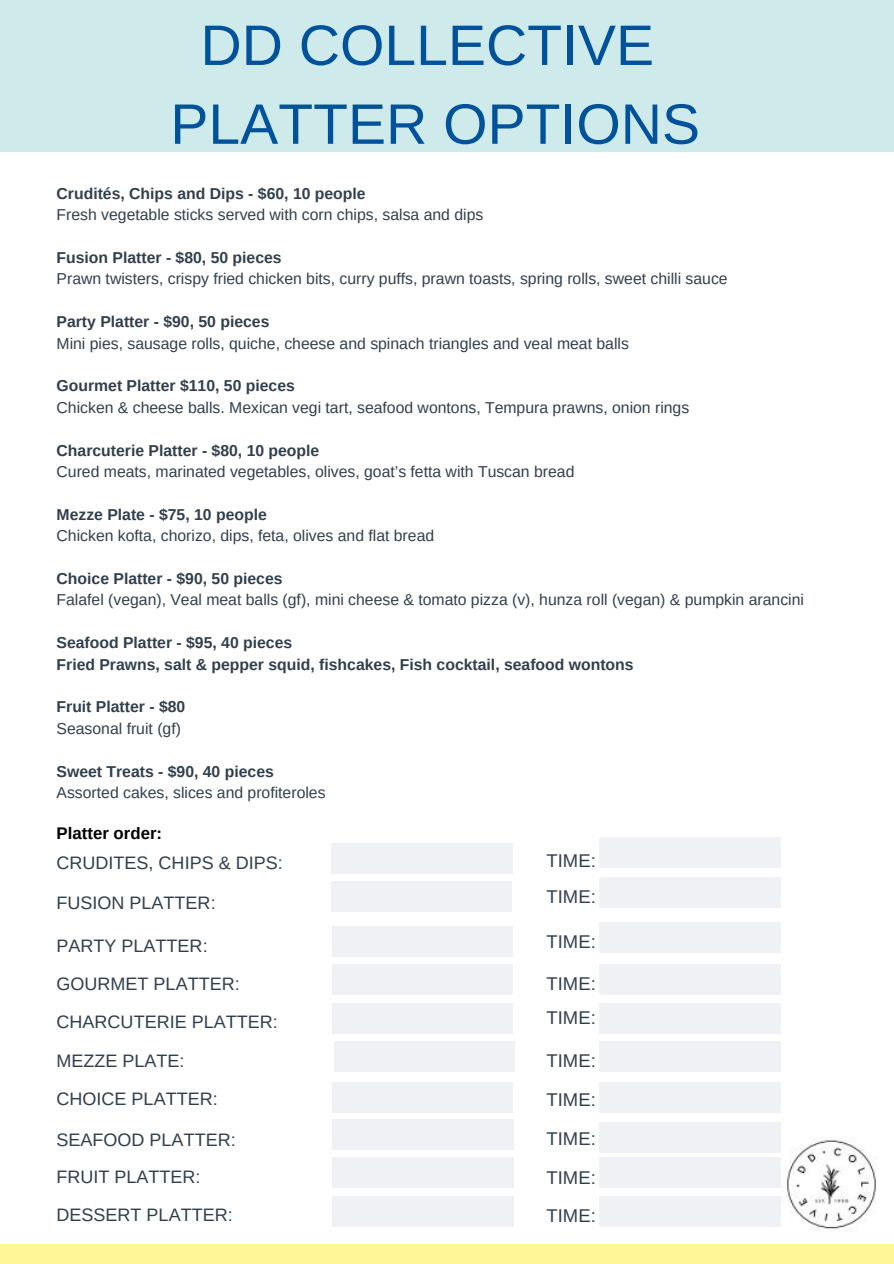
<style>
.page{position:relative;width:894px;height:1264px;background:#fff}
.page>*{position:absolute;margin:0;border:0;box-sizing:border-box;transform-origin:0 0}
.t1{font:57px "Arimo";color:#01529a}
.t2{font:18.45px "Arimo";color:#313f4c}
.t3{font:18px "Arimo";color:#313f4c}
.t4{font:700 16.8px "Arimo";color:#000}
.t5{font:15.75px "Arimo";color:#313f4c}
.t6{font:700 15.75px "Arimo";color:#313f4c}
</style>
<div class="page">
<div style="left:0;top:0;width:893px;height:152px;background:#ceeaeb"></div>
<img style="left:780px;top:1137px;width:96px;height:95px">
<div style="left:331px;top:881px;width:180px;height:31px;background:#eff1f4"></div>
<div style="left:331px;top:843px;width:181px;height:30px;background:#eff1f4"></div>
<div style="left:332px;top:926px;width:180px;height:30px;background:#eff1f4"></div>
<div style="left:332px;top:963px;width:180px;height:31px;background:#eff1f4"></div>
<div style="left:332px;top:1003px;width:180px;height:30px;background:#eff1f4"></div>
<div style="left:334px;top:1041px;width:180px;height:31px;background:#eff1f4"></div>
<div style="left:332px;top:1082px;width:180px;height:30px;background:#eff1f4"></div>
<div style="left:332px;top:1119px;width:181px;height:30px;background:#eff1f4"></div>
<div style="left:332px;top:1195px;width:181px;height:31px;background:#eff1f4"></div>
<div style="left:0;top:1244px;width:893px;height:19px;background:#fff698"></div>
<div style="left:599px;top:877px;width:181px;height:31px;background:#eff1f4"></div>
<div style="left:599px;top:922px;width:181px;height:30px;background:#eff1f4"></div>
<div style="left:599px;top:1003px;width:181px;height:30px;background:#eff1f4"></div>
<div style="left:599px;top:963px;width:181px;height:31px;background:#eff1f4"></div>
<div style="left:599px;top:1041px;width:181px;height:31px;background:#eff1f4"></div>
<div style="left:599px;top:1082px;width:181px;height:30px;background:#eff1f4"></div>
<div style="left:599px;top:1122px;width:181px;height:30px;background:#eff1f4"></div>
<div style="left:599px;top:1157px;width:181px;height:30px;background:#eff1f4"></div>
<div style="left:599px;top:1195px;width:181px;height:31px;background:#eff1f4"></div>
<div style="left:332px;top:1157px;width:182px;height:30px;background:#eff1f4"></div>
<div style="left:599px;top:837px;width:181px;height:31px;background:#eff1f4"></div>
<p class="t1" style="left:200px;top:13px;width:455px">DD COLLECTIVE</p>
<p class="t1" style="left:170px;top:92px;width:531px">PLATTER OPTIONS</p>
<p class="t6" style="left:57px;top:184px;width:310px">Crudités, Chips and Dips - $60, 10 people</p>
<p class="t5" style="left:57px;top:206px;width:428px">Fresh vegetable sticks served with corn chips, salsa and dips</p>
<p class="t6" style="left:57px;top:249px;width:226px">Fusion Platter - $80, 50 pieces</p>
<p class="t5" style="left:57px;top:270px;width:672px">Prawn twisters, crispy fried chicken bits, curry puffs, prawn toasts, spring rolls, sweet chilli sauce</p>
<p class="t6" style="left:57px;top:313px;width:214px">Party Platter - $90, 50 pieces</p>
<p class="t5" style="left:57px;top:334px;width:573px">Mini pies, sausage rolls, quiche, cheese and spinach triangles and veal meat balls</p>
<p class="t6" style="left:57px;top:377px;width:240px">Gourmet Platter $110, 50 pieces</p>
<p class="t5" style="left:57px;top:398px;width:634px">Chicken &amp; cheese balls. Mexican vegi tart, seafood wontons, Tempura prawns, onion rings</p>
<p class="t6" style="left:57px;top:441px;width:264px">Charcuterie Platter - $80, 10 people</p>
<p class="t5" style="left:57px;top:462px;width:519px">Cured meats, marinated vegetables, olives, goat’s fetta with Tuscan bread</p>
<p class="t6" style="left:57px;top:505px;width:212px">Mezze Plate - $75, 10 people</p>
<p class="t5" style="left:57px;top:527px;width:379px">Chicken kofta, chorizo, dips, feta, olives and flat bread</p>
<p class="t6" style="left:57px;top:569px;width:227px">Choice Platter - $90, 50 pieces</p>
<p class="t5" style="left:57px;top:591px;width:748px">Falafel (vegan), Veal meat balls (gf), mini cheese &amp; tomato pizza (v), hunza roll (vegan) &amp; pumpkin arancini</p>
<p class="t6" style="left:57px;top:634px;width:237px">Seafood Platter - $95, 40 pieces</p>
<p class="t6" style="left:57px;top:655px;width:578px">Fried Prawns, salt &amp; pepper squid, fishcakes, Fish cocktail, seafood wontons</p>
<p class="t6" style="left:57px;top:698px;width:130px">Fruit Platter - $80</p>
<p class="t5" style="left:57px;top:719px;width:126px">Seasonal fruit (gf)</p>
<p class="t6" style="left:57px;top:762px;width:219px">Sweet Treats - $90, 40 pieces</p>
<p class="t5" style="left:57px;top:783px;width:270px">Assorted cakes, slices and profiteroles</p>
<p class="t4" style="left:57px;top:823px;width:107px">Platter order:</p>
<p class="t3" style="left:57px;top:852px;width:227px">CRUDITES, CHIPS &amp; DIPS:</p>
<p class="t3" style="left:57px;top:892px;width:160px">FUSION PLATTER:</p>
<p class="t3" style="left:57px;top:935px;width:152px">PARTY PLATTER:</p>
<p class="t3" style="left:57px;top:973px;width:184px">GOURMET PLATTER:</p>
<p class="t3" style="left:57px;top:1011px;width:222px">CHARCUTERIE PLATTER:</p>
<p class="t3" style="left:57px;top:1050px;width:129px">MEZZE PLATE:</p>
<p class="t3" style="left:57px;top:1089px;width:162px">CHOICE PLATTER:</p>
<p class="t3" style="left:57px;top:1129px;width:180px">SEAFOOD PLATTER:</p>
<p class="t3" style="left:57px;top:1166px;width:145px">FRUIT PLATTER:</p>
<p class="t3" style="left:57px;top:1204px;width:177px">DESSERT PLATTER:</p>
<p class="t2" style="left:546px;top:849px;width:51px">TIME:</p>
<p class="t2" style="left:546px;top:886px;width:51px">TIME:</p>
<p class="t2" style="left:546px;top:931px;width:51px">TIME:</p>
<p class="t2" style="left:546px;top:973px;width:51px">TIME:</p>
<p class="t2" style="left:546px;top:1007px;width:51px">TIME:</p>
<p class="t2" style="left:546px;top:1049px;width:51px">TIME:</p>
<p class="t2" style="left:546px;top:1089px;width:51px">TIME:</p>
<p class="t2" style="left:546px;top:1127px;width:51px">TIME:</p>
<p class="t2" style="left:546px;top:1167px;width:51px">TIME:</p>
<p class="t2" style="left:546px;top:1204px;width:51px">TIME:</p>
</div>
